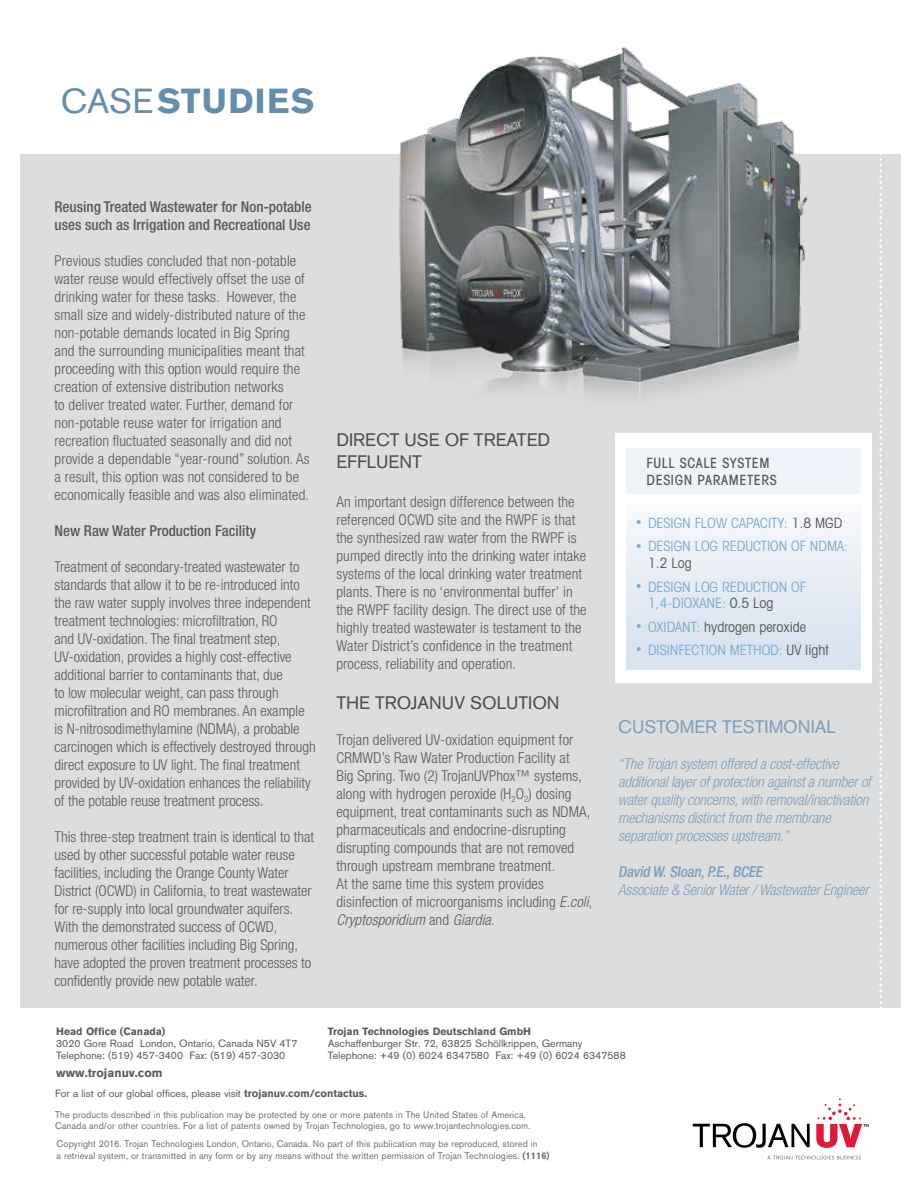
<style>
.page{position:relative;width:918px;height:1188px;background:#fff}
.page>*{position:absolute;margin:0;border:0;box-sizing:border-box;transform-origin:0 0}
.t1{font:700 34.5px "Akzidenz Grotesk BQ";letter-spacing:.04em;color:#658dac}
.t2{font:18px/21.6px "Akzidenz Grotesk BQ";color:#4d4d4f}
.t3{font:18px "Akzidenz Grotesk BQ";color:#7e9eba}
.t4{font:300 condensed 15px/18px "Helvetica Neue";letter-spacing:.01em;color:#58595b}
.t5{font:italic 300 condensed 15px/18px "Helvetica Neue";letter-spacing:-.01em;color:#7e9eba}
.t6{font:500 condensed 15px/18px "Helvetica Neue";color:#58595b}
.t7{font:italic 500 condensed 15px "Helvetica Neue";color:#7e9eba}
.t8{font:condensed 14.1px/17px "Avant Garde";color:#7dabd0}
.t9{font:500 condensed 14.1px/17px "Avant Garde";letter-spacing:.04em;color:#58595b}
.t10{font:condensed 14.1px "Avant Garde";color:#58595b}
.t11{font:700 12px "Akzidenz Grotesk BQ";color:#58595b}
.t12{font:10.5px/12px "Akzidenz Grotesk BQ";color:#58595b}
.t13{font:700 10.5px "Akzidenz Grotesk BQ";color:#58595b}
.t14{font:9.6px/11.4px "Akzidenz Grotesk BQ";letter-spacing:.015em;color:#6d6e71;scale:.95 1}
.s1{font-weight:400}
.s2{font-style:italic}
.s3{font-size:10.95px}
.s4{color:#58595b}
.s5{font-size:10.95px;color:#7dabd0}
.s6{color:#7dabd0}
.s7{font-weight:700}
</style>
<div class="page">
<div style="left:20px;top:154px;width:881px;height:854px;background:#dcddde"></div>
<svg style="left:879px;top:154px;width:3px;height:854px"></svg>
<img style="left:399px;top:47px;width:409px;height:350px">
<div style="left:615px;top:433px;width:257px;height:249px;background:#fff"></div>
<div style="left:627px;top:503px;width:234px;height:166px;background:linear-gradient(to bottom,#f7f9fb,#d6e1ee)"></div>
<div style="left:627px;top:448px;width:234px;height:46px;background:#eff4fb"></div>
<svg style="left:693px;top:1123px;width:117px;height:25px"></svg>
<svg style="left:816px;top:1098px;width:52px;height:50px"></svg>
<svg style="left:767px;top:1156px;width:94px;height:3px"></svg>
<h1 class="t1" style="left:61px;top:81px;width:255px"><span class="s1">CASE</span>STUDIES</h1>
<p class="t6" style="left:55px;top:197px;width:259px">Reusing Treated Wastewater for Non-potable uses such as Irrigation and Recreational Use</p>
<p class="t4" style="left:55px;top:251px;width:257px">Previous studies concluded that non-potable water reuse would effectively offset the use of drinking water for these tasks. However, the small size and widely-distributed nature of the non-potable demands located in Big Spring and the surrounding municipalities meant that proceeding with this option would require the creation of extensive distribution networks<br>to deliver treated water. Further, demand for non-potable reuse water for irrigation and recreation fluctuated seasonally and did not provide a dependable “year-round” solution. As a result, this option was not considered to be economically feasible and was also eliminated.</p>
<p class="t6" style="left:55px;top:521px;width:203px">New Raw Water Production Facility</p>
<p class="t4" style="left:55px;top:557px;width:263px">Treatment of secondary-treated wastewater to standards that allow it to be re-introduced into the raw water supply involves three independent treatment technologies: microfiltration, RO<br>and UV-oxidation. The final treatment step, UV-oxidation, provides a highly cost-effective additional barrier to contaminants that, due<br>to low molecular weight, can pass through microfiltration and RO membranes. An example is N-nitrosodimethylamine (NDMA), a probable carcinogen which is effectively destroyed through direct exposure to UV light. The final treatment provided by UV-oxidation enhances the reliability of the potable reuse treatment process.</p>
<p class="t4" style="left:55px;top:827px;width:261px">This three-step treatment train is identical to that used by other successful potable water reuse facilities, including the Orange County Water District (OCWD) in California, to treat wastewater for re-supply into local groundwater aquifers.<br>With the demonstrated success of OCWD, numerous other facilities including Big Spring, have adopted the proven treatment processes to confidently provide new potable water.</p>
<p class="t2" style="left:336px;top:429px;width:215px">DIRECT USE OF TREATED<br>EFFLUENT</p>
<p class="t4" style="left:336px;top:493px;width:252px">An important design difference between the referenced OCWD site and the RWPF is that the synthesized raw water from the RWPF is pumped directly into the drinking water intake systems of the local drinking water treatment plants. There is no ‘environmental buffer’ in the RWPF facility design. The direct use of the highly treated wastewater is testament to the Water District’s confidence in the treatment process, reliability and operation.</p>
<p class="t2" style="left:336px;top:692px;width:225px">THE TROJANUV SOLUTION</p>
<p class="t4" style="left:336px;top:730px;width:257px">Trojan delivered UV-oxidation equipment for CRMWD’s Raw Water Production Facility at<br>Big Spring. Two (2) TrojanUVPhox™ systems, along with hydrogen peroxide (H<sub>2</sub>O<sub>2</sub>) dosing equipment, treat contaminants such as NDMA, pharmaceuticals and endocrine-disrupting disrupting compounds that are not removed through upstream membrane treatment.<br>At the same time this system provides disinfection of microorganisms including <span class="s2">E.coli</span>, <span class="s2">Cryptosporidium</span> and <span class="s2">Giardia</span>.</p>
<p class="t9" style="left:647px;top:454px;width:132px">FULL SCALE SYSTEM<br>DESIGN PARAMETERS</p>
<p class="t8" style="left:636px;top:514px;width:208px"><span class="s3">•</span> DESIGN FLOW CAPACITY: <span class="s4">1.8 MGD</span></p>
<p class="t8" style="left:648px;top:537px;width:202px;text-indent:-12px"><span class="s3">•</span> DESIGN LOG REDUCTION OF NDMA:<br><span class="s4">1.2 Log</span></p>
<p class="t8" style="left:648px;top:578px;width:160px;text-indent:-12px"><span class="s3">•</span> DESIGN LOG REDUCTION OF<br>1,4-DIOXANE: <span class="s4">0.5 Log</span></p>
<p class="t10" style="left:636px;top:618px;width:171px"><span class="s5">•</span> <span class="s6">OXIDANT:</span> hydrogen peroxide</p>
<p class="t8" style="left:636px;top:641px;width:194px"><span class="s3">•</span> DISINFECTION METHOD: <span class="s4">UV light</span></p>
<p class="t3" style="left:618px;top:716px;width:219px">CUSTOMER TESTIMONIAL</p>
<p class="t5" style="left:618px;top:755px;width:254px">“The Trojan system offered a cost-effective additional layer of protection against a number of water quality concerns, with removal/inactivation mechanisms distinct from the membrane separation processes upstream.”</p>
<p class="t7" style="left:618px;top:863px;width:149px">David W.Sloan,P.E.,BCEE</p>
<p class="t5" style="left:618px;top:881px;width:252px">Associate &amp; Senior Water / Wastewater Engineer</p>
<p class="t13" style="left:56px;top:1025px;width:111px">Head Office (Canada)</p>
<p class="t12" style="left:56px;top:1037px;width:243px">3020 Gore Road London, Ontario, Canada N5V 4T7<br>Telephone: (519) 457-3400 Fax: (519) 457-3030</p>
<p class="t11" style="left:56px;top:1066px;width:108px">www.trojanuv.com</p>
<p class="t12" style="left:55px;top:1087px;width:313px">For a list of our global offices, please visit <span class="s7">trojanuv.com/contactus.</span></p>
<p class="t13" style="left:328px;top:1025px;width:205px">Trojan Technologies Deutschland GmbH</p>
<p class="t12" style="left:328px;top:1037px;width:300px">Aschaffenburger Str. 72, 63825 Schöllkrippen, Germany<br>Telephone: +49 (0) 6024 6347580 Fax: +49 (0) 6024 6347588</p>
<p class="t14" style="left:55px;top:1109px;width:502px">The products described in this publication may be protected by one or more patents in The United States of America,<br>Canada and/or other countries. For a list of patents owned by Trojan Technologies, go to www.trojantechnologies.com.</p>
<p class="t14" style="left:57px;top:1138px;width:520px">Copyright 2016. Trojan Technologies London, Ontario, Canada. No part of this publication may be reproduced, stored in<br>a retrieval system, or transmitted in any form or by any means without the written permission of Trojan Technologies. <span class="s7">(1116)</span></p>
</div>
